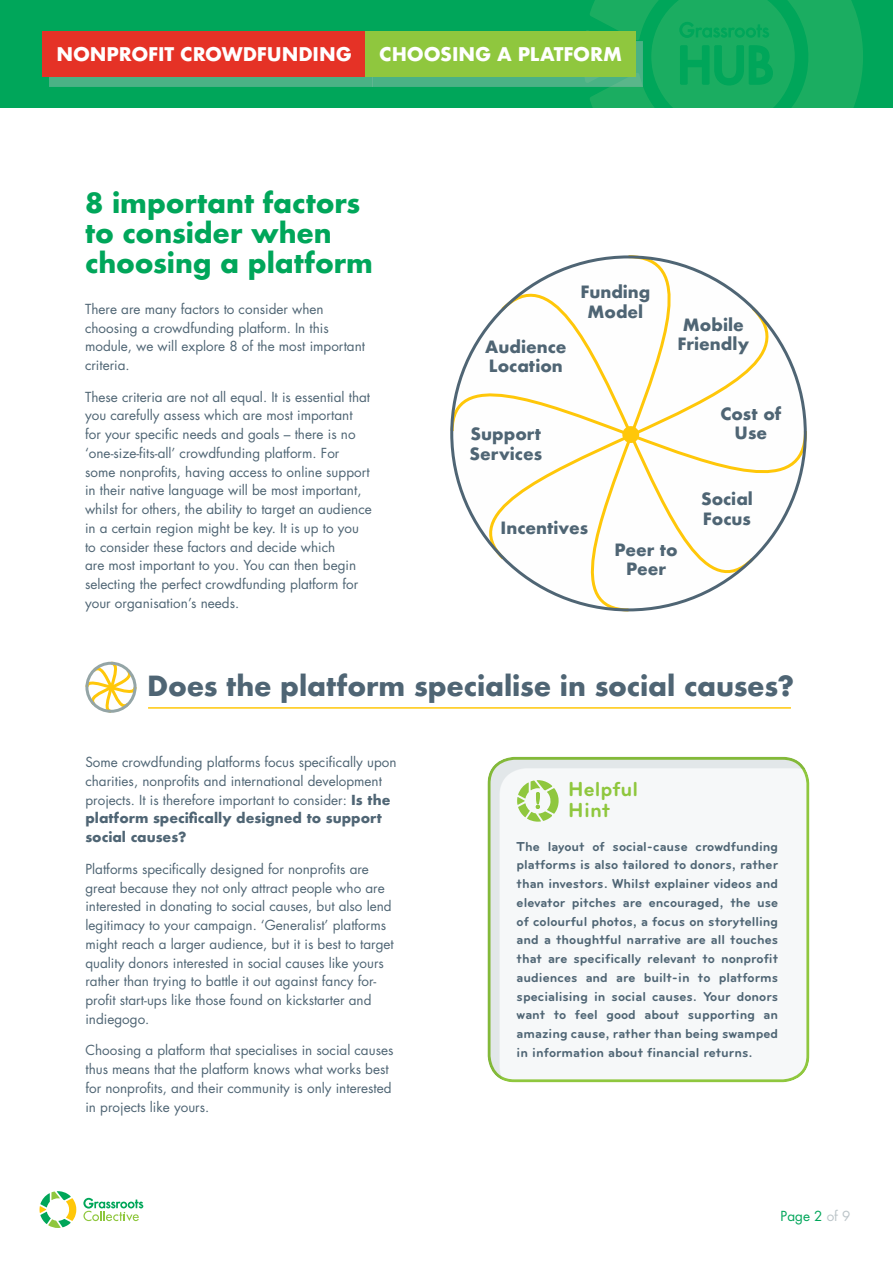
<style>
.page{position:relative;width:893px;height:1263px;background:#fff}
.page>*{position:absolute;margin:0;border:0;box-sizing:border-box;transform-origin:0 0}
.t1{font:700 27px/30px "Futura";letter-spacing:-.005em;color:#00a65a}
.t2{font:700 27px "Futura";letter-spacing:-.005em;color:#4f6574}
.t3{font:700 21px/21px "Bryant";color:#8fc73e}
.t4{font:700 18.3px "Futura";letter-spacing:-.005em;color:#fff}
.t5{font:700 16.5px/19.5px "Futura";color:#4f6574;text-align:center}
.t6{font:13.5px/18.8px "Futura";color:#4f6574}
.t7{font:700 13.5px/18.8px "Bryant";color:#4f6574;text-align:justify}
.t8{font:13.5px "Futura";color:#00a65a}
.s1{font-weight:700}
.s2{color:#bcc5c9}
</style>
<div class="page">
<svg style="left:40px;top:1191px;width:36px;height:37px"></svg>
<svg style="left:83px;top:1198px;width:60px;height:23px"></svg>
<svg style="left:450px;top:312px;width:357px;height:243px"></svg>
<svg style="left:756px;top:309px;width:10px;height:249px"></svg>
<svg style="left:498px;top:259px;width:258px;height:353px"></svg>
<div style="left:622px;top:426px;width:17px;height:17px;background:#ffc709;border-radius:50%"></div>
<hr style="left:148px;top:707px;width:643px;height:2px;background:#ffc709">
<div style="left:487px;top:755px;width:324px;height:328px;background:#bcc5c9;opacity:.3"></div>
<svg style="left:517px;top:780px;width:41px;height:42px"></svg>
<svg style="left:85px;top:661px;width:52px;height:52px"></svg>
<div style="left:0;top:0;width:893px;height:107px;background:#00a65a"></div>
<svg style="left:586px;top:0;width:277px;height:107px"></svg>
<div style="left:49px;top:41px;width:324px;height:46px;background:#bcc5c9;opacity:.4"></div>
<div style="left:43px;top:31px;width:323px;height:45px;background:#e53226"></div>
<div style="left:373px;top:41px;width:270px;height:46px;background:#bcc5c9;opacity:.4"></div>
<div style="left:366px;top:31px;width:270px;height:45px;background:#8fc73e"></div>
<h3 class="t4" style="left:57px;top:41px;width:297px">NONPROFIT CROWDFUNDING</h3>
<h3 class="t4" style="left:379px;top:41px;width:244px">CHOOSING A PLATFORM</h3>
<h1 class="t1" style="left:85px;top:188px;width:289px">8 important factors to consider when choosing a platform</h1>
<p class="t6" style="left:85px;top:300px;width:282px">There are many factors to consider when choosing a crowdfunding platform. In this module, we will explore 8 of the most important criteria.</p>
<p class="t6" style="left:85px;top:387px;width:288px">These criteria are not all equal. It is essential that you carefully assess which are most important for your specific needs and goals – there is no ‘one-size-fits-all’ crowdfunding platform. For some nonprofits, having access to online support in their native language will be most important, whilst for others, the ability to target an audience in a certain region might be key. It is up to you to consider these factors and decide which<br>are most important to you. You can then begin selecting the perfect crowdfunding platform for your organisation’s needs.</p>
<p class="t5" style="left:485px;top:337px;width:83px;text-align:left">Audience<br>Location</p>
<p class="t5" style="left:580px;top:282px;width:72px">Funding<br>Model</p>
<p class="t5" style="left:470px;top:424px;width:74px;text-align:left">Support<br>Services</p>
<p class="t5" style="left:501px;top:518px;width:89px">Incentives</p>
<p class="t5" style="left:677px;top:315px;width:73px">Mobile<br>Friendly</p>
<p class="t5" style="left:720px;top:404px;width:62px">Cost of<br>Use</p>
<p class="t5" style="left:701px;top:489px;width:53px;text-align:left">Social<br>Focus</p>
<p class="t5" style="left:614px;top:540px;width:65px">Peer to<br>Peer</p>
<h1 class="t2" style="left:147px;top:666px;width:648px">Does the platform specialise in social causes?</h1>
<p class="t6" style="left:85px;top:753px;width:313px">Some crowdfunding platforms focus specifically upon charities, nonprofits and international development projects. It is therefore important to consider: <span class="s1">Is the platform specifically designed to support social causes?</span></p>
<p class="t6" style="left:85px;top:859px;width:310px">Platforms specifically designed for nonprofits are great because they not only attract people who are interested in donating to social causes, but also lend legitimacy to your campaign. ‘Generalist’ platforms might reach a larger audience, but it is best to target quality donors interested in social causes like yours rather than trying to battle it out against fancy for&shy;profit start-ups like those found on kickstarter and indiegogo.</p>
<p class="t6" style="left:85px;top:1041px;width:309px">Choosing a platform that specialises in social causes thus means that the platform knows what works best for nonprofits, and their community is only interested in projects like yours.</p>
<h2 class="t3" style="left:568px;top:779px;width:72px">Helpful<br>Hint</h2>
<p class="t7" style="left:517px;top:837px;width:263px">The layout of social-cause crowdfunding platforms is also tailored to donors, rather than investors. Whilst explainer videos and elevator pitches are encouraged, the use of colourful photos, a focus on storytelling and a thoughtful narrative are all touches that are specifically relevant to nonprofit audiences and are built-in to platforms specialising in social causes. Your donors want to feel good about supporting an amazing cause, rather than being swamped in information about financial returns.</p>
<p class="t8" style="left:781px;top:1207px;width:71px">Page 2 <span class="s2">of 9</span></p>
</div>
